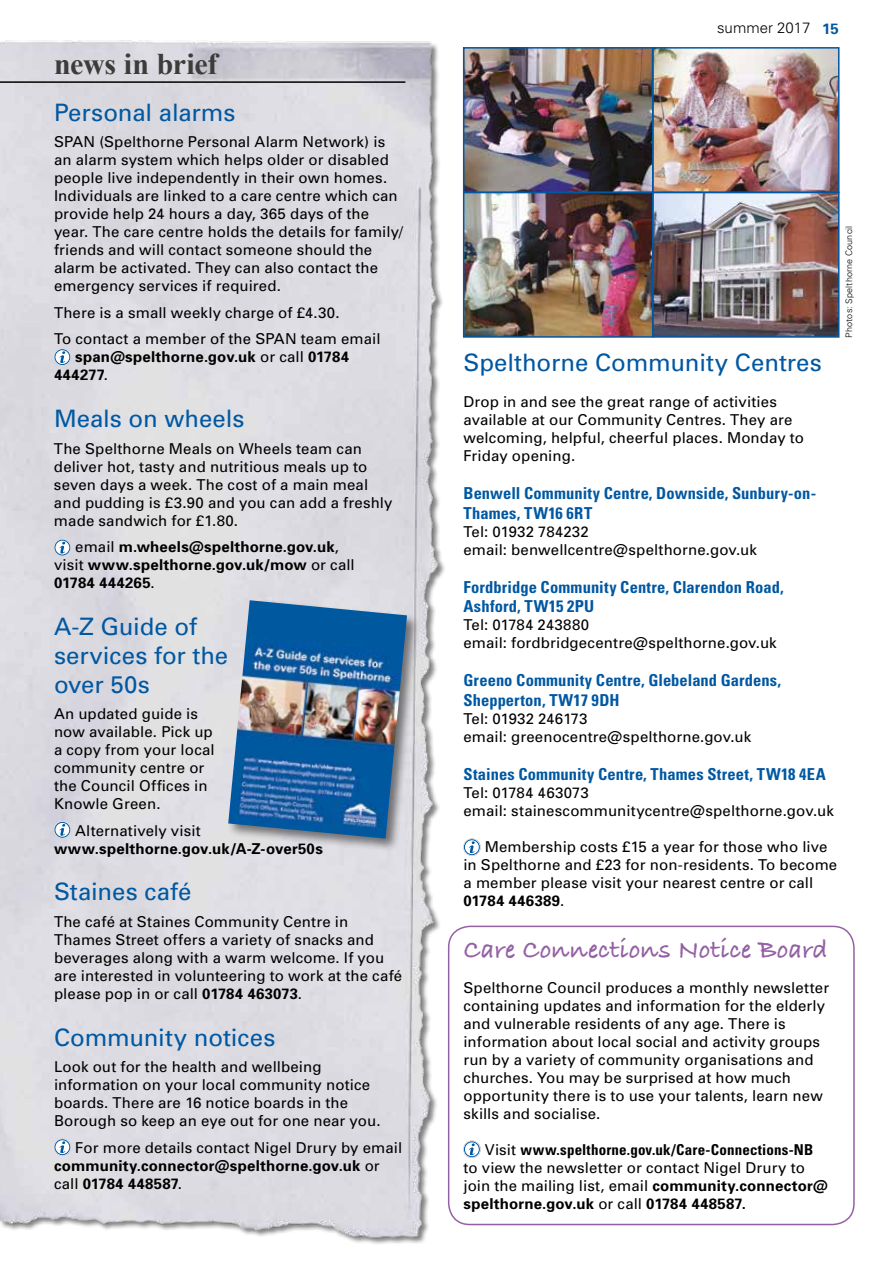
<style>
.page{position:relative;width:893px;height:1263px;background:#fff}
.page>*{position:absolute;margin:0;border:0;box-sizing:border-box;transform-origin:0 0}
.t1{font:700 30px "Times New Roman";letter-spacing:-.01em;color:#3c3c3b}
.t2{font:700 27px "Bradley Hand ITCTT";letter-spacing:.005em;color:#9460a4}
.t3{font:24px/28.8px "Univers";color:#0058a2}
.t4{font:700 condensed 16.5px/19.8px "Univers";letter-spacing:.01em;color:#0058a2}
.t5{font:15px/18px "Univers";letter-spacing:.01em;color:#000}
.t6{font:700 15px/18px "Univers";letter-spacing:.01em;color:#000}
.t7{font:300 15px "Univers";color:#000}
.t8{font:300 9px "Univers";letter-spacing:.02em;color:#000}
.s1{font-weight:400}
.s2{font-weight:700}
.s3{font-weight:700;color:#0058a2}
.s4{font-weight:700;font-stretch:condensed}
</style>
<div class="page">
<img style="left:0;top:40px;width:454px;height:1204px">
<hr style="left:0;top:81px;width:405px;height:2px;background:#000">
<div style="left:226px;top:598px;width:195px;height:254px;background:#000;opacity:.5"></div>
<img style="left:228px;top:600px;width:179px;height:239px">
<svg style="left:463px;top:839px;width:17px;height:17px"></svg>
<svg style="left:54px;top:349px;width:17px;height:17px"></svg>
<svg style="left:54px;top:539px;width:17px;height:17px"></svg>
<div style="left:54px;top:821px;width:17px;height:18px;background:#d6d3d3;border-radius:50%"></div>
<svg style="left:54px;top:821px;width:17px;height:17px"></svg>
<div style="left:54px;top:1138px;width:17px;height:18px;background:#dddbdc;border-radius:50%"></div>
<svg style="left:54px;top:1139px;width:17px;height:17px"></svg>
<svg style="left:463px;top:1141px;width:17px;height:17px"></svg>
<div style="left:448px;top:926px;width:407px;height:299px;border:2px solid #9460a4;border-radius:21px"></div>
<img style="left:466px;top:50px;width:370px;height:285px">
<div style="left:463px;top:47px;width:190px;height:146px;border:2px solid #0058a2"></div>
<div style="left:463px;top:192px;width:190px;height:146px;border:2px solid #0058a2"></div>
<div style="left:652px;top:47px;width:187px;height:146px;border:2px solid #0058a2"></div>
<div style="left:652px;top:192px;width:187px;height:146px;border:2px solid #0058a2"></div>
<h1 class="t1" style="left:54px;top:43px;width:165px">news in brief</h1>
<h3 class="t3" style="left:54px;top:98px;width:183px">Personal alarms</h3>
<p class="t5" style="left:54px;top:133px;width:351px">SPAN (Spelthorne Personal Alarm Network) is an alarm system which helps older or disabled people live independently in their own homes.<br>Individuals are linked to a care centre which can provide help 24 hours a day, 365 days of the year. The care centre holds the details for family/ friends and will contact someone should the alarm be activated. They can also contact the emergency services if required.</p>
<p class="t5" style="left:54px;top:299px;width:328px;line-height:26.5px">There is a small weekly charge of £4.30.<br>To contact a member of the SPAN team email</p>
<p class="t6" style="left:54px;top:348px;width:296px;text-indent:21px">span@spelthorne.gov.uk <span class="s1">or call</span> 01784<br>444277<span class="s1">.</span></p>
<h3 class="t3" style="left:54px;top:404px;width:192px">Meals on wheels</h3>
<p class="t5" style="left:54px;top:439px;width:340px">The Spelthorne Meals on Wheels team can deliver hot, tasty and nutritious meals up to seven days a week. The cost of a main meal and pudding is £3.90 and you can add a freshly made sandwich for £1.80.</p>
<p class="t6" style="left:54px;top:537px;width:302px;text-indent:21px"><span class="s1">email</span> m.wheels@spelthorne.gov.uk<span class="s1">, visit</span> www.spelthorne.gov.uk/mow <span class="s1">or call<br></span>01784 444265<span class="s1">.</span></p>
<h3 class="t3" style="left:54px;top:612px;width:176px">A-Z Guide of services for the over 50s</h3>
<p class="t5" style="left:54px;top:704px;width:162px">An updated guide is now available. Pick up a copy from your local community centre or the Council Offces in<br>Knowle Green.</p>
<p class="t5" style="left:75px;top:821px;width:127px">Alternatively visit</p>
<p class="t6" style="left:54px;top:839px;width:270px">www.spelthorne.gov.uk/A-Z-over50s</p>
<h3 class="t3" style="left:54px;top:877px;width:139px">Staines café</h3>
<p class="t5" style="left:54px;top:912px;width:350px">The café at Staines Community Centre in Thames Street offers a variety of snacks and beverages along with a warm welcome. If you are interested in volunteering to work at the café please pop in or call <span class="s2">01784 463073</span>.</p>
<h3 class="t3" style="left:54px;top:1022px;width:223px">Community notices</h3>
<p class="t5" style="left:54px;top:1058px;width:328px">Look out for the health and wellbeing information on your local community notice boards. There are 16 notice boards in the Borough so keep an eye out for one near you.</p>
<p class="t6" style="left:54px;top:1138px;width:350px;text-indent:21px"><span class="s1">For more details contact Nigel Drury by email </span>community.connector@spelthorne.gov.uk <span class="s1">or call</span> 01784 448587<span class="s1">.</span></p>
<p class="t7" style="left:717px;top:19px;width:123px">summer 2017 <span class="s3">15</span></p>
<h3 class="t3" style="left:463px;top:348px;width:360px">Spelthorne Community Centres</h3>
<p class="t5" style="left:463px;top:392px;width:342px">Drop in and see the great range of activities available at our Community Centres. They are welcoming, helpful, cheerful places. Monday to Friday opening.</p>
<p class="t4" style="left:463px;top:483px;width:354px">Benwell Community Centre, Downside, Sunbury-on-<br>Thames, TW16 6RT</p>
<p class="t5" style="left:463px;top:522px;width:295px">Tel: 01932 784232<br>email: benwellcentre@spelthorne.gov.uk</p>
<p class="t4" style="left:463px;top:576px;width:322px">Fordbridge Community Centre, Clarendon Road,<br>Ashford, TW15 2PU</p>
<p class="t5" style="left:463px;top:616px;width:315px">Tel: 01784 243880<br>email: fordbridgecentre@spelthorne.gov.uk</p>
<p class="t4" style="left:463px;top:670px;width:319px">Greeno Community Centre, Glebeland Gardens,<br>Shepperton, TW17 9DH</p>
<p class="t5" style="left:463px;top:709px;width:289px">Tel: 01932 246173<br>email: greenocentre@spelthorne.gov.uk</p>
<p class="t4" style="left:463px;top:764px;width:364px">Staines Community Centre, Thames Street, TW18 4EA</p>
<p class="t5" style="left:463px;top:783px;width:372px">Tel: 01784 463073<br>email: stainescommunitycentre@spelthorne.gov.uk</p>
<p class="t5" style="left:463px;top:837px;width:375px;text-indent:21px">Membership costs £15 a year for those who live in Spelthorne and £23 for non-residents. To become a member please visit your nearest centre or call <span class="s2">01784 446389</span>.</p>
<h2 class="t2" style="left:463px;top:929px;width:366px">Care Connections Notice Board</h2>
<p class="t5" style="left:463px;top:979px;width:367px">Spelthorne Council produces a monthly newsletter containing updates and information for the elderly and vulnerable residents of any age. There is information about local social and activity groups run by a variety of community organisations and churches. You may be surprised at how much opportunity there is to use your talents, learn new skills and socialise.</p>
<p class="t5" style="left:463px;top:1141px;width:366px;text-indent:21px">Visit <span class="s4">www.spelthorne.gov.uk/Care-Connections-NB </span>to view the newsletter or contact Nigel Drury to join the mailing list, email <span class="s2">community.connector@ spelthorne.gov.uk</span> or call <span class="s2">01784 448587.</span></p>
<p class="t8" style="left:843px;top:338px;width:114px;rotate:-90deg">Photos: Spelthorne Council</p>
</div>
